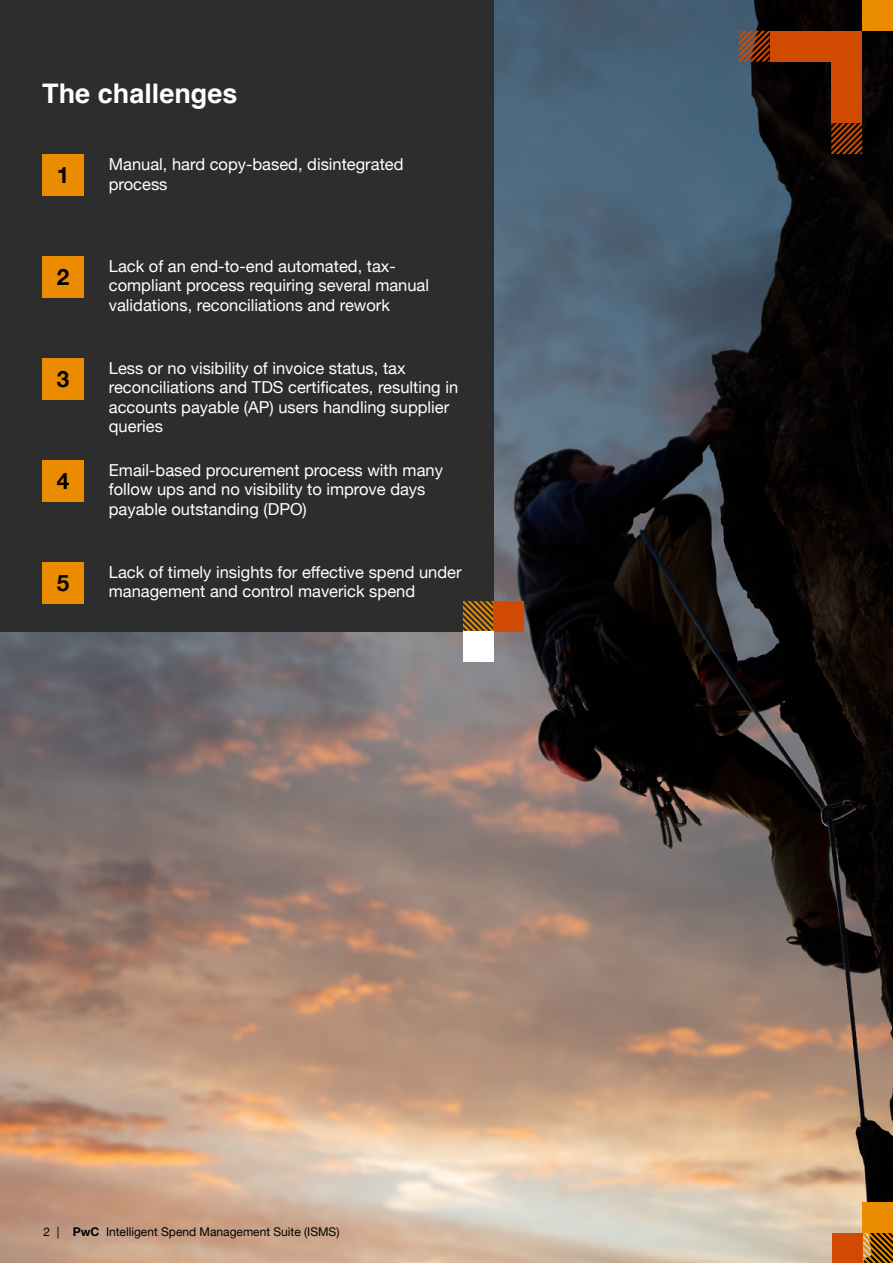
<style>
.page{position:relative;width:893px;height:1263px;background:#fff}
.page>*{position:absolute;margin:0;border:0;box-sizing:border-box;transform-origin:0 0}
.t1{font:700 27px "Helvetica";color:#fff}
.t2{font:700 22.5px "Helvetica Neue";color:#000}
.t3{font:16.5px/19.5px "Helvetica Neue";color:#fff}
.t4{font:12px "Helvetica Neue";color:#000}
.s1{font-weight:700}
</style>
<div class="page">
<img style="left:0;top:0;width:893px;height:1263px">
<div style="left:0;top:0;width:493px;height:631px;background:#2d2d2d"></div>
<div style="left:832px;top:1233px;width:31px;height:30px;background:#d14a03"></div>
<svg style="left:863px;top:1233px;width:30px;height:30px"></svg>
<div style="left:863px;top:1203px;width:30px;height:30px;background:#eb8c00"></div>
<div style="left:770px;top:31px;width:30px;height:31px;background:#d04a02"></div>
<div style="left:800px;top:31px;width:62px;height:31px;background:#d04a02"></div>
<div style="left:831px;top:62px;width:31px;height:61px;background:#d04a02"></div>
<svg style="left:739px;top:31px;width:31px;height:31px"></svg>
<svg style="left:831px;top:123px;width:31px;height:31px"></svg>
<div style="left:862px;top:0;width:31px;height:31px;background:#eb8c00"></div>
<div style="left:42px;top:154px;width:42px;height:41px;background:#eb8c00"></div>
<div style="left:42px;top:256px;width:42px;height:42px;background:#eb8c00"></div>
<div style="left:42px;top:358px;width:42px;height:42px;background:#eb8c00"></div>
<div style="left:42px;top:460px;width:42px;height:42px;background:#eb8c00"></div>
<div style="left:42px;top:562px;width:42px;height:42px;background:#eb8c00"></div>
<div style="left:493px;top:601px;width:31px;height:30px;background:#d14a03"></div>
<svg style="left:463px;top:601px;width:30px;height:30px"></svg>
<div style="left:463px;top:631px;width:30px;height:31px;background:#fff"></div>
<h1 class="t1" style="left:42px;top:77px;width:197px">The challenges</h1>
<h2 class="t2" style="left:57px;top:157px;width:14px">1</h2>
<h2 class="t2" style="left:57px;top:259px;width:14px">2</h2>
<h2 class="t2" style="left:57px;top:361px;width:14px">3</h2>
<h2 class="t2" style="left:57px;top:463px;width:14px">4</h2>
<p class="t3" style="left:109px;top:155px;width:296px">Manual, hard copy-based, disintegrated process</p>
<p class="t3" style="left:109px;top:257px;width:322px">Lack of an end-to-end automated, tax&shy;compliant process requiring several manual validations, reconciliations and rework</p>
<p class="t3" style="left:109px;top:359px;width:351px">Less or no visibility of invoice status, tax reconciliations and TDS certificates, resulting in accounts payable (AP) users handling supplier queries</p>
<p class="t3" style="left:109px;top:461px;width:336px">Email-based procurement process with many follow ups and no visibility to improve days payable outstanding (DPO)</p>
<h2 class="t2" style="left:57px;top:565px;width:14px">5</h2>
<p class="t3" style="left:109px;top:563px;width:354px">Lack of timely insights for effective spend under management and control maverick spend</p>
<p class="t4" style="left:43px;top:1223px;width:298px">2 | <span class="s1">PwC</span> Intelligent Spend Management Suite (ISMS)</p>
</div>
